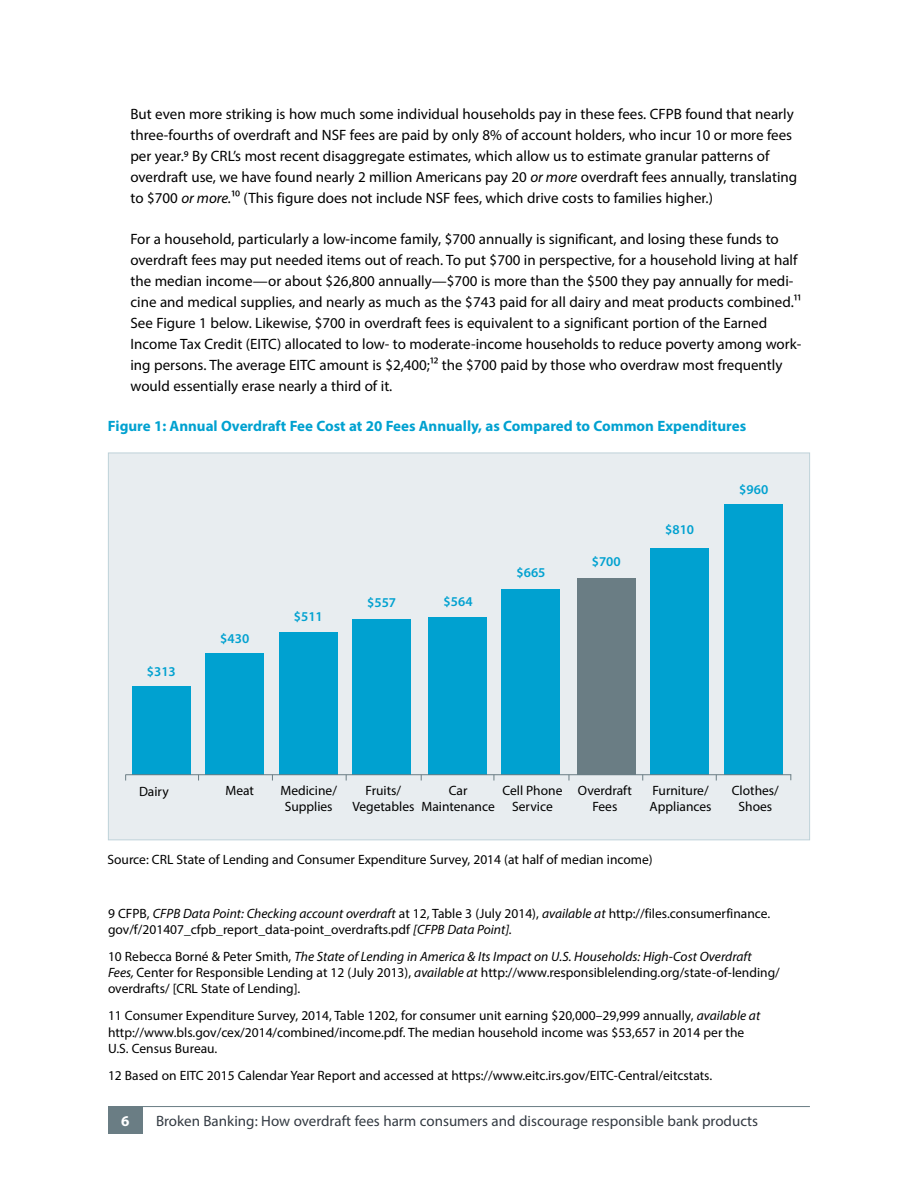
<style>
.page{position:relative;width:918px;height:1188px;background:#fff}
.page>*{position:absolute;margin:0;border:0;box-sizing:border-box;transform-origin:0 0}
.t1{font:15px/21px "Myriad Pro";color:#000}
.t2{font:15px "Myriad Pro";color:#333a42}
.t3{font:700 15px "Myriad Pro";color:#00a1d0}
.t4{font:700 15px "Myriad Pro";color:#fff}
.t5{font:13.5px/16.2px "Myriad Pro";color:#000;text-align:center}
.t6{font:600 13.5px "Myriad Pro";color:#00a1d0}
.s1{font-style:italic}
</style>
<div class="page">
<hr style="left:108px;top:1106px;width:702px;height:1px;background:#6a7d84">
<div style="left:108px;top:1107px;width:35px;height:27px;background:#6a7d84"></div>
<div style="left:108px;top:453px;width:702px;height:387px;background:#e8edf0;border:1px solid #bfd2d9"></div>
<div style="left:132px;top:686px;width:59px;height:88px;background:#00a1d0"></div>
<div style="left:205px;top:653px;width:59px;height:121px;background:#00a1d0"></div>
<div style="left:279px;top:632px;width:59px;height:142px;background:#00a1d0"></div>
<div style="left:429px;top:617px;width:58px;height:157px;background:#00a1d0"></div>
<div style="left:352px;top:619px;width:59px;height:155px;background:#00a1d0"></div>
<div style="left:501px;top:589px;width:59px;height:185px;background:#00a1d0"></div>
<div style="left:577px;top:578px;width:59px;height:196px;background:#6a7d84"></div>
<div style="left:650px;top:548px;width:59px;height:226px;background:#00a1d0"></div>
<div style="left:724px;top:504px;width:59px;height:270px;background:#00a1d0"></div>
<hr style="left:125px;top:774px;width:666px;height:1px;background:#6a7d84">
<p class="t1" style="left:130px;top:103px;width:668px">But even more striking is how much some individual households pay in these fees. CFPB found that nearly three-fourths of overdraft and NSF fees are paid by only 8% of account holders, who incur 10 or more fees per year.9 By CRL’s most recent disaggregate estimates, which allow us to estimate granular patterns of overdraft use, we have found nearly 2 million Americans pay 20 <span class="s1">or more</span> overdraft fees annually, translating to $700 <span class="s1">or more.</span>10 (This figure does not include NSF fees, which drive costs to families higher.)</p>
<p class="t1" style="left:130px;top:228px;width:672px">For a household, particularly a low-income family, $700 annually is significant, and losing these funds to overdraft fees may put needed items out of reach. To put $700 in perspective, for a household living at half the median income—or about $26,800 annually—$700 is more than the $500 they pay annually for medi&shy;cine and medical supplies, and nearly as much as the $743 paid for all dairy and meat products combined.11<br>See Figure 1 below. Likewise, $700 in overdraft fees is equivalent to a significant portion of the Earned Income Tax Credit (EITC) allocated to low- to moderate-income households to reduce poverty among work&shy;ing persons. The average EITC amount is $2,400;12 the $700 paid by those who overdraw most frequently would essentially erase nearly a third of it.</p>
<p class="t3" style="left:108px;top:417px;width:640px">Figure 1: Annual Overdraft Fee Cost at 20 Fees Annually, as Compared to Common Expenditures</p>
<p class="t6" style="left:147px;top:663px;width:30px">$313</p>
<p class="t6" style="left:220px;top:630px;width:30px">$430</p>
<p class="t6" style="left:294px;top:608px;width:30px">$511</p>
<p class="t6" style="left:367px;top:594px;width:30px">$557</p>
<p class="t6" style="left:444px;top:593px;width:30px">$564</p>
<p class="t6" style="left:517px;top:563px;width:30px">$665</p>
<p class="t6" style="left:592px;top:553px;width:30px">$700</p>
<p class="t6" style="left:665px;top:521px;width:30px">$810</p>
<p class="t6" style="left:739px;top:481px;width:30px">$960</p>
<p class="t5" style="left:578px;top:782px;width:55px">Overdraft<br>Fees</p>
<p class="t5" style="left:139px;top:783px;width:31px">Dairy</p>
<p class="t5" style="left:650px;top:782px;width:64px;text-align:left">Furniture/<br>Appliances</p>
<p class="t5" style="left:732px;top:782px;width:49px">Clothes/<br>Shoes</p>
<p class="t5" style="left:280px;top:782px;width:58px">Medicine/<br>Supplies</p>
<p class="t5" style="left:502px;top:782px;width:61px">Cell Phone<br>Service</p>
<p class="t5" style="left:421px;top:782px;width:75px">Car<br>Maintenance</p>
<p class="t5" style="left:352px;top:782px;width:64px">Fruits/<br>Vegetables</p>
<p class="t5" style="left:225px;top:782px;width:30px">Meat</p>
<p class="t5" style="left:107px;top:851px;width:547px">Source: CRL State of Lending and Consumer Expenditure Survey, 2014 (at half of median income)</p>
<p class="t5" style="left:108px;top:905px;width:664px;text-align:left">9 CFPB, <span class="s1">CFPB Data Point: Checking account overdraft</span> at 12, Table 3 (July 2014), <span class="s1">available at</span> http://files.consumerfinance. gov/f/201407_cfpb_report_data-point_overdrafts.pdf <span class="s1">[CFPB Data Point].</span></p>
<p class="t5" style="left:108px;top:948px;width:673px;text-align:left">10 Rebecca Borné &amp; Peter Smith, <span class="s1">The State of Lending in America &amp; Its Impact on U.S. Households: High-Cost Overdraft<br>Fees,</span> Center for Responsible Lending at 12 (July 2013), <span class="s1">available at</span> http://www.responsiblelending.org/state-of-lending/ overdrafts/ [CRL State of Lending].</p>
<p class="t5" style="left:108px;top:1008px;width:654px;text-align:left">11 Consumer Expenditure Survey, 2014, Table 1202, for consumer unit earning $20,000–29,999 annually, <span class="s1">available at </span>http://www.bls.gov/cex/2014/combined/income.pdf. The median household income was $53,657 in 2014 per the<br>U.S. Census Bureau.</p>
<p class="t5" style="left:108px;top:1067px;width:606px">12 Based on EITC 2015 Calendar Year Report and accessed at https://www.eitc.irs.gov/EITC-Central/eitcstats.</p>
<p class="t4" style="left:121px;top:1111px;width:10px">6</p>
<p class="t2" style="left:156px;top:1112px;width:604px">Broken Banking: How overdraft fees harm consumers and discourage responsible bank products</p>
</div>
